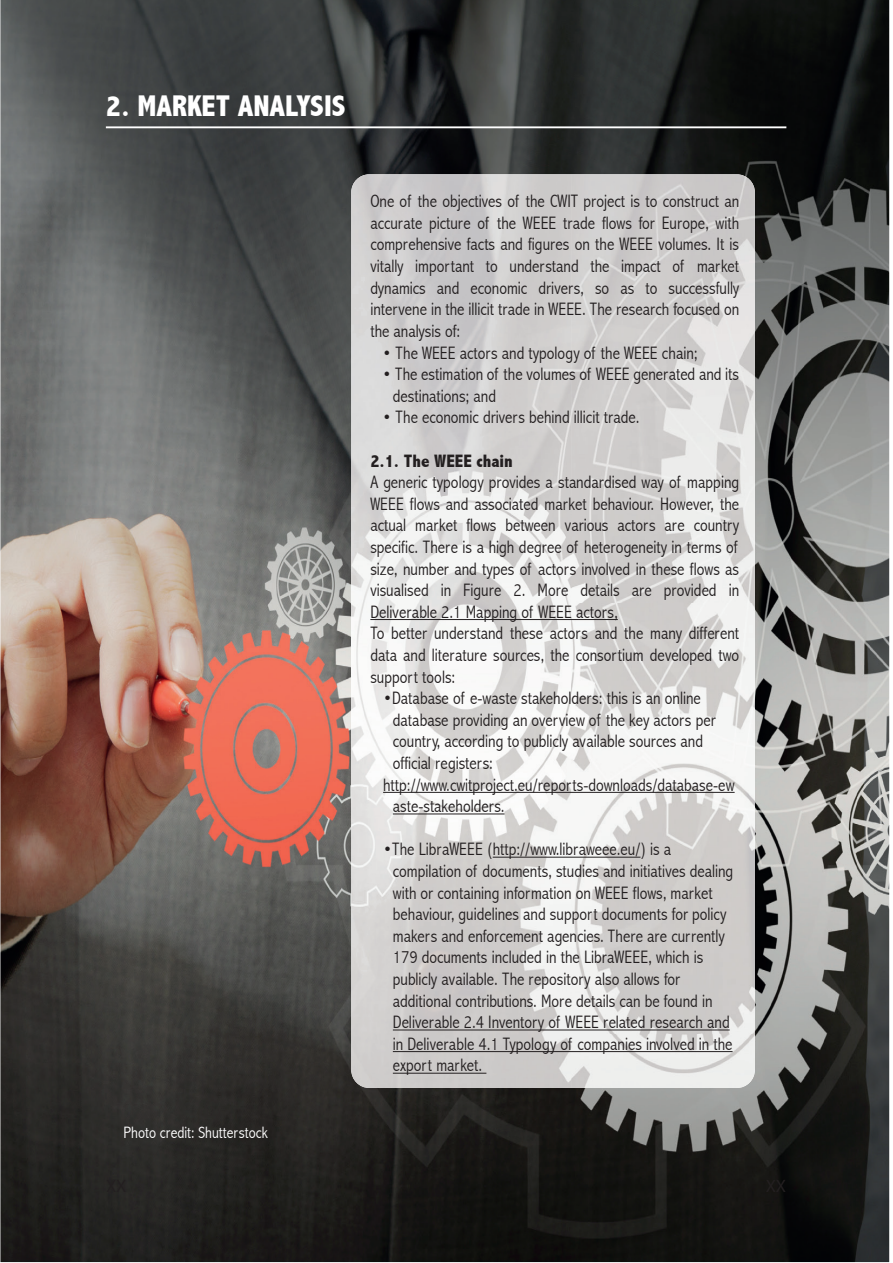
<style>
.page{position:relative;width:893px;height:1263px;background:#fff}
.page>*{position:absolute;margin:0;border:0;box-sizing:border-box;transform-origin:0 0}
.t1{font:800 condensed 30px "Abadi";color:#fff}
.t2{font:300 condensed 18px/21.6px "Abadi";color:#231f20}
.t3{font:800 condensed 18px "Abadi";color:#231f20}
.t4{font:18px "Myriad Pro";color:#231f20}
.t5{font:300 condensed 16.5px "Abadi";color:#fff}
</style>
<div class="page">
<img style="left:0;top:0;width:889px;height:1262px">
<img style="left:351px;top:174px;width:404px;height:914px">
<hr style="left:370px;top:619px;width:248px;height:1px;background:#231f20">
<hr style="left:383px;top:792px;width:352px;height:1px;background:#231f20">
<hr style="left:393px;top:813px;width:112px;height:1px;background:#231f20">
<hr style="left:493px;top:857px;width:147px;height:1px;background:#231f20">
<hr style="left:393px;top:1029px;width:337px;height:1px;background:#231f20">
<hr style="left:393px;top:1051px;width:340px;height:1px;background:#231f20">
<hr style="left:393px;top:1073px;width:93px;height:1px;background:#231f20">
<hr style="left:106px;top:126px;width:680px;height:2px;background:#fff">
<h1 class="t1" style="left:106px;top:89px;width:241px">2. MARKET ANALYSIS</h1>
<p class="t5" style="left:123px;top:1123px;width:146px">Photo credit: Shutterstock</p>
<p class="t2" style="left:370px;top:190px;width:370px;text-align:justify">One of the objectives of the CWIT project is to construct an accurate picture of the WEEE trade flows for Europe, with comprehensive facts and figures on the WEEE volumes. It is vitally important to understand the impact of market dynamics and economic drivers, so as to successfully intervene in the illicit trade in WEEE. The research focused on the analysis of:</p>
<p class="t2" style="left:382px;top:342px;width:317px">• The WEEE actors and typology of the WEEE chain;</p>
<p class="t2" style="left:393px;top:363px;width:348px;text-indent:-10px">• The estimation of the volumes of WEEE generated and its destinations; and</p>
<p class="t2" style="left:382px;top:406px;width:259px">• The economic drivers behind illicit trade.</p>
<p class="t3" style="left:370px;top:450px;width:144px">2.1. The WEEE chain</p>
<p class="t2" style="left:370px;top:471px;width:370px">A generic typology provides a standardised way of mapping WEEE flows and associated market behaviour. However, the actual market flows between various actors are country specific. There is a high degree of heterogeneity in terms of size, number and types of actors involved in these flows as visualised in Figure 2. More details are provided in Deliverable 2.1 Mapping of WEEE actors,<br>To better understand these actors and the many different data and literature sources, the consortium developed two support tools:</p>
<p class="t2" style="left:383px;top:687px;width:319px">•Database of e-waste stakeholders: this is an online</p>
<p class="t2" style="left:393px;top:709px;width:324px">database providing an overview of the key actors per</p>
<p class="t2" style="left:393px;top:730px;width:312px">country, according to publicly available sources and</p>
<p class="t2" style="left:393px;top:752px;width:102px">official registers:</p>
<p class="t2" style="left:383px;top:774px;width:353px">http://www.cwitproject.eu/reports-downloads/database-ew</p>
<p class="t2" style="left:393px;top:795px;width:113px">aste-stakeholders.</p>
<p class="t2" style="left:393px;top:838px;width:342px;text-indent:-10px">•The LibraWEEE (http://www.libraweee.eu/) is a compilation of documents, studies and initiatives dealing with or containing information on WEEE flows, market behaviour, guidelines and support documents for policy makers and enforcement agencies. There are currently 179 documents included in the LibraWEEE, which is publicly available. The repository also allows for additional contributions. More details can be found in Deliverable 2.4 Inventory of WEEE related research and in Deliverable 4.1 Typology of companies involved in the export market.</p>
<p class="t4" style="left:766px;top:1175px;width:22px">XX</p>
</div>
